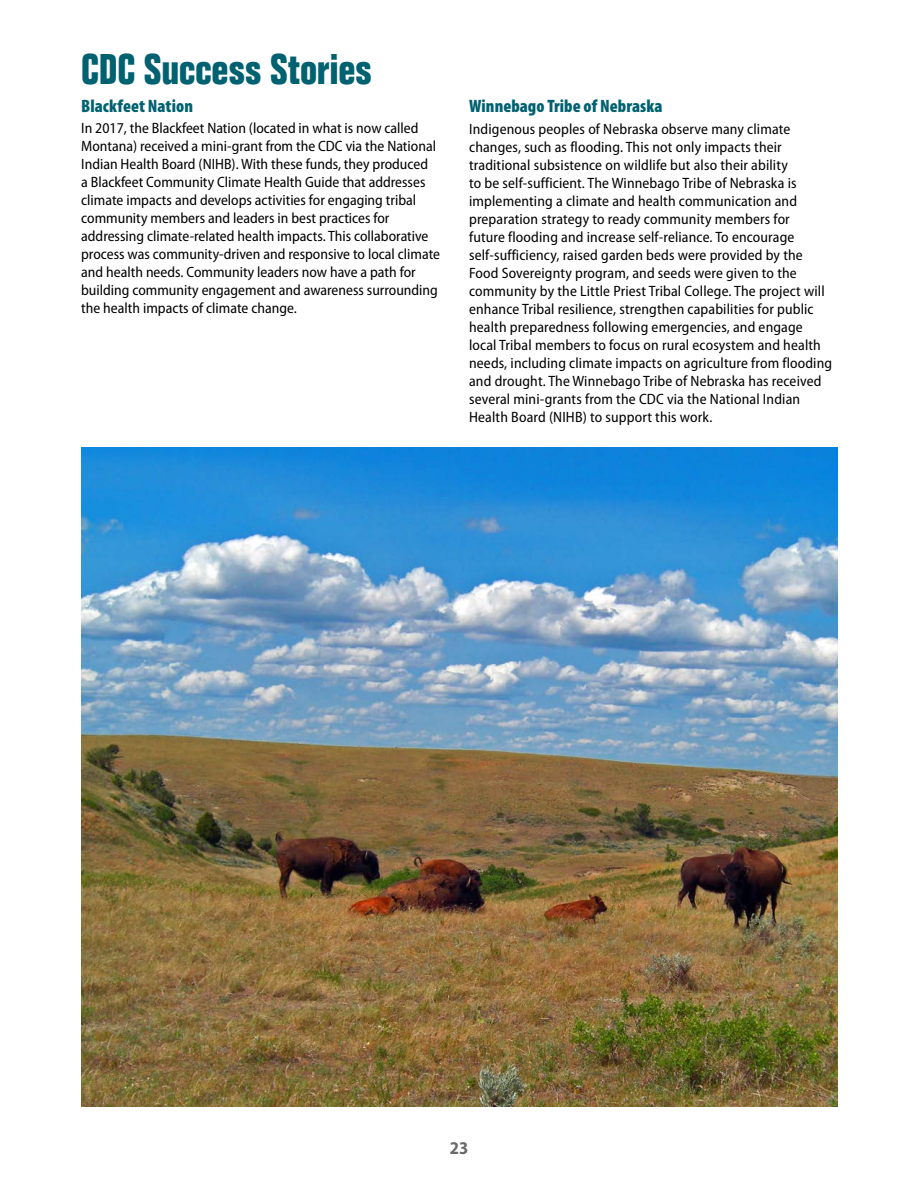
<style>
.page{position:relative;width:918px;height:1188px;background:#fff}
.page>*{position:absolute;margin:0;border:0;box-sizing:border-box;transform-origin:0 0}
.H4_for_TOC{font:700 condensed 42px "Folio Std";color:#006171}
.H5_alt{font:900 condensed 18px "Myriad Pro";letter-spacing:.005em;color:#006171}
.t1{font:700 semi-condensed 18px "Myriad Pro";color:#6a696b}
.t2{font:semi-condensed 15px/18px "Myriad Pro";letter-spacing:.01em;color:#000}
</style>
<div class="page">
<img style="left:81px;top:447px;width:757px;height:660px">
<h4 class="H4_for_TOC" style="left:81px;top:46px;width:292px">CDC Success Stories</h4>
<h5 class="H5_alt" style="left:81px;top:96px;width:113px">Blackfeet Nation</h5>
<p class="t2" style="left:81px;top:120px;width:360px">In 2017, the Blackfeet Nation (located in what is now called Montana) received a mini-grant from the CDC via the National Indian Health Board (NIHB). With these funds, they produced<br>a Blackfeet Community Climate Health Guide that addresses climate impacts and develops activities for engaging tribal community members and leaders in best practices for addressing climate-related health impacts. This collaborative process was community-driven and responsive to local climate and health needs. Community leaders now have a path for building community engagement and awareness surrounding the health impacts of climate change.</p>
<h5 class="H5_alt" style="left:469px;top:96px;width:195px">Winnebago Tribe of Nebraska</h5>
<p class="t2" style="left:469px;top:120px;width:365px">Indigenous peoples of Nebraska observe many climate changes, such as flooding. This not only impacts their traditional subsistence on wildlife but also their ability<br>to be self-sufficient. The Winnebago Tribe of Nebraska is implementing a climate and health communication and preparation strategy to ready community members for<br>future flooding and increase self-reliance. To encourage self-sufficiency, raised garden beds were provided by the Food Sovereignty program, and seeds were given to the community by the Little Priest Tribal College. The project will enhance Tribal resilience, strengthen capabilities for public health preparedness following emergencies, and engage local Tribal members to focus on rural ecosystem and health needs, including climate impacts on agriculture from flooding and drought. The Winnebago Tribe of Nebraska has received several mini-grants from the CDC via the National Indian Health Board (NIHB) to support this work.</p>
<p class="t1" style="left:450px;top:1138px;width:20px">23</p>
</div>
